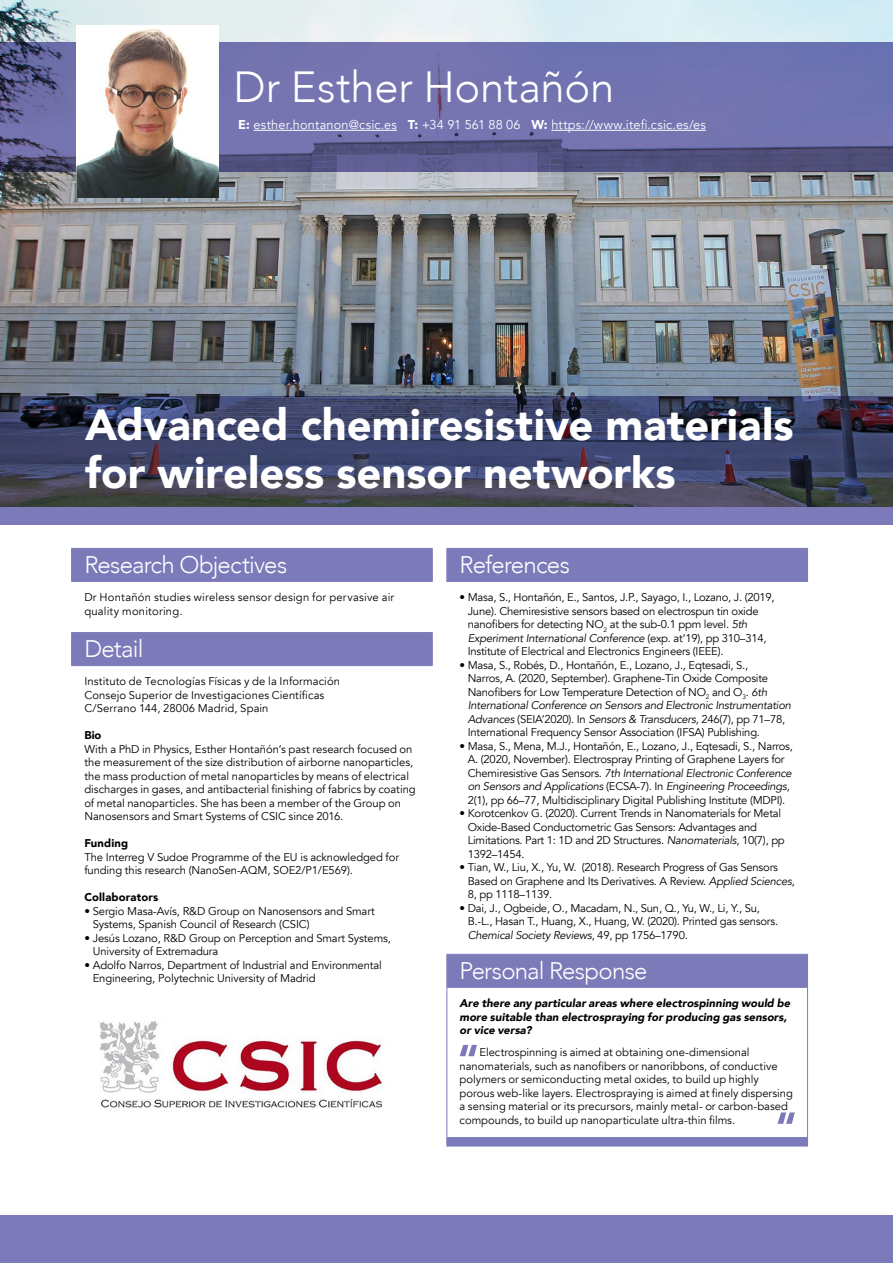
<style>
.page{position:relative;width:893px;height:1263px;background:#fff}
.page>*{position:absolute;margin:0;border:0;box-sizing:border-box;transform-origin:0 0}
.t1{font:900 43.5px/47.7px "Avenir";color:#fff}
.t2{font:300 43.5px "Avenir";letter-spacing:-.005em;color:#fff}
.t3{font:300 24px "Avenir";letter-spacing:-.03em;color:#fff}
.t4{font:12.75px "Avenir";letter-spacing:.015em;color:#fff}
.t5{font:11.25px/13.5px "Avenir";letter-spacing:-.01em;color:#000}
.t6{font:italic 900 11.25px/13.5px "Avenir";color:#000}
.t7{font:11.25px/13.5px "Avenir";letter-spacing:.01em;color:#000}
.t8{font:11.25px/13.5px "Avenir";letter-spacing:.02em;color:#000}
.t9{font:900 11.25px "Avenir";letter-spacing:.015em;color:#000}
.s1{font-weight:900}
.s2{font-style:italic}
</style>
<div class="page">
<img style="left:0;top:0;width:893px;height:396px">
<svg style="left:0;top:43px;width:893px;height:129px;background:#6a6ba4"></svg>
<svg style="left:0;top:396px;width:893px;height:111px;background:#3d4260"></svg>
<div style="left:0;top:1216px;width:893px;height:47px;background:#7c7ab9"></div>
<div style="left:0;top:507px;width:893px;height:17px;background:#7c7ab9"></div>
<hr style="left:254px;top:130px;width:143px;height:1px;background:#fff">
<hr style="left:551px;top:130px;width:155px;height:1px;background:#fff">
<img style="left:77px;top:25px;width:141px;height:173px">
<div style="left:72px;top:549px;width:360px;height:32px;background:#7c7ab9"></div>
<div style="left:72px;top:633px;width:360px;height:34px;background:#7c7ab9"></div>
<hr style="left:71px;top:549px;width:1px;height:32px;background:#7c7ab9">
<hr style="left:71px;top:548px;width:362px;height:1px;background:#7c7ab9">
<hr style="left:432px;top:549px;width:1px;height:32px;background:#7c7ab9">
<hr style="left:71px;top:581px;width:362px;height:1px;background:#7c7ab9">
<hr style="left:71px;top:633px;width:1px;height:32px;background:#7c7ab9">
<hr style="left:71px;top:632px;width:362px;height:1px;background:#7c7ab9">
<hr style="left:432px;top:633px;width:1px;height:32px;background:#7c7ab9">
<hr style="left:71px;top:665px;width:362px;height:1px;background:#7c7ab9">
<div style="left:447px;top:549px;width:360px;height:597px;background:#7c7ab9"></div>
<svg style="left:447px;top:582px;width:360px;height:555px"></svg>
<hr style="left:446px;top:549px;width:1px;height:32px;background:#7c7ab9">
<hr style="left:446px;top:548px;width:362px;height:1px;background:#7c7ab9">
<hr style="left:807px;top:549px;width:1px;height:32px;background:#7c7ab9">
<hr style="left:446px;top:581px;width:362px;height:1px;background:#7c7ab9">
<hr style="left:446px;top:955px;width:1px;height:32px;background:#7c7ab9">
<hr style="left:446px;top:954px;width:362px;height:1px;background:#7c7ab9">
<hr style="left:807px;top:955px;width:1px;height:32px;background:#7c7ab9">
<hr style="left:446px;top:988px;width:1px;height:149px;background:#7c7ab9">
<hr style="left:446px;top:987px;width:362px;height:1px;background:#7c7ab9">
<hr style="left:807px;top:988px;width:1px;height:149px;background:#7c7ab9">
<hr style="left:446px;top:1137px;width:362px;height:1px;background:#7c7ab9">
<hr style="left:446px;top:1146px;width:362px;height:1px;background:#7c7ab9">
<svg style="left:460px;top:1045px;width:17px;height:11px"></svg>
<svg style="left:777px;top:1112px;width:18px;height:12px"></svg>
<img style="left:100px;top:1021px;width:283px;height:87px">
<h1 class="t2" style="left:234px;top:62px;width:382px">Dr Esther Hontañón</h1>
<p class="t4" style="left:238px;top:117px;width:469px"><span class="s1">E:</span> esther.hontanon@csic.es <span class="s1">T:</span> +34 91 561 88 06 <span class="s1">W:</span> https://www.itefi.csic.es/es</p>
<h1 class="t1" style="left:85px;top:400px;width:710px">Advanced chemiresistive materials for wireless sensor networks</h1>
<h2 class="t3" style="left:84px;top:550px;width:204px">Research Objectives</h2>
<p class="t8" style="left:84px;top:591px;width:311px">Dr Hontañón studies wireless sensor design for pervasive air quality monitoring.</p>
<h2 class="t3" style="left:84px;top:634px;width:61px">Detail</h2>
<p class="t7" style="left:84px;top:675px;width:257px">Instituto de Tecnologías Físicas y de la Información<br>Consejo Superior de Investigaciones Científicas<br>C/Serrano 144, 28006 Madrid, Spain</p>
<p class="t9" style="left:84px;top:726px;width:19px">Bio</p>
<p class="t5" style="left:84px;top:742px;width:333px">With a PhD in Physics, Esther Hontañón’s past research focused on the measurement of the size distribution of airborne nanoparticles, the mass production of metal nanoparticles by means of electrical discharges in gases, and antibacterial finishing of fabrics by coating of metal nanoparticles. She has been a member of the Group on Nanosensors and Smart Systems of CSIC since 2016.</p>
<p class="t9" style="left:84px;top:834px;width:45px">Funding</p>
<p class="t5" style="left:84px;top:850px;width:316px">The Interreg V Sudoe Programme of the EU is acknowledged for funding this research (NanoSen-AQM, SOE2/P1/E569).</p>
<p class="t9" style="left:84px;top:888px;width:76px">Collaborators</p>
<p class="t5" style="left:93px;top:904px;width:283px;text-indent:-8px">• Sergio Masa-Avís, R&amp;D Group on Nanosensors and Smart<br>Systems, Spanish Council of Research (CSIC)</p>
<p class="t5" style="left:93px;top:931px;width:300px;text-indent:-8px">• Jesús Lozano, R&amp;D Group on Perception and Smart Systems,<br>University of Extremadura</p>
<p class="t5" style="left:93px;top:958px;width:291px;text-indent:-8px">• Adolfo Narros, Department of Industrial and Environmental<br>Engineering, Polytechnic University of Madrid</p>
<h2 class="t3" style="left:460px;top:550px;width:112px">References</h2>
<p class="t5" style="left:468px;top:591px;width:308px;text-indent:-8px">• Masa, S., Hontañón, E., Santos, J.P., Sayago, I., Lozano, J. (2019, June). Chemiresistive sensors based on electrospun tin oxide nanofibers for detecting NO<sub>2</sub> at the sub-0.1 ppm level. <span class="s2">5th Experiment International Conference</span> (exp. at’19), pp 310–314, Institute of Electrical and Electronics Engineers (IEEE).</p>
<p class="t5" style="left:468px;top:658px;width:325px;text-indent:-8px">• Masa, S., Robés, D., Hontañón, E., Lozano, J., Eqtesadi, S.,<br>Narros, A. (2020, September). Graphene-Tin Oxide Composite Nanofibers for Low Temperature Detection of NO<sub>2</sub> and O<sub>3</sub>. <span class="s2">6th International Conference on Sensors and Electronic Instrumentation Advances</span> (SEIA’2020). In <span class="s2">Sensors &amp; Transducers</span>, 246(7), pp 71–78, International Frequency Sensor Association (IFSA) Publishing.</p>
<p class="t5" style="left:468px;top:739px;width:327px;text-indent:-8px">• Masa, S., Mena, M.J., Hontañón, E., Lozano, J., Eqtesadi, S., Narros, A. (2020, November). Electrospray Printing of Graphene Layers for Chemiresistive Gas Sensors. <span class="s2">7th International Electronic Conference on Sensors and Applications</span> (ECSA-7). In <span class="s2">Engineering Proceedings</span>, 2(1), pp 66–77, Multidisciplinary Digital Publishing Institute (MDPI).</p>
<p class="t5" style="left:468px;top:807px;width:319px;text-indent:-8px">• Korotcenkov G. (2020). Current Trends in Nanomaterials for Metal Oxide-Based Conductometric Gas Sensors: Advantages and Limitations. Part 1: 1D and 2D Structures. <span class="s2">Nanomaterials</span>, 10(7), pp 1392–1454.</p>
<p class="t5" style="left:468px;top:861px;width:329px;text-indent:-8px">• Tian, W., Liu, X., Yu, W. (2018). Research Progress of Gas Sensors<br>Based on Graphene and Its Derivatives. A Review. <span class="s2">Applied Sciences</span>,<br>8, pp 1118–1139.</p>
<p class="t5" style="left:468px;top:901px;width:312px;text-indent:-8px">• Dai, J., Ogbeide, O., Macadam, N., Sun, Q., Yu, W., Li, Y., Su,<br>B.-L., Hasan T., Huang, X., Huang, W. (2020). Printed gas sensors.<br><span class="s2">Chemical Society Reviews</span>, 49, pp 1756–1790.</p>
<h2 class="t3" style="left:460px;top:956px;width:189px">Personal Response</h2>
<p class="t6" style="left:460px;top:996px;width:332px">Are there any particular areas where electrospinning would be more suitable than electrospraying for producing gas sensors, or vice versa?</p>
<p class="t5" style="left:460px;top:1046px;width:335px;text-indent:20px">Electrospinning is aimed at obtaining one-dimensional nanomaterials, such as nanofibers or nanoribbons, of conductive polymers or semiconducting metal oxides, to build up highly porous web-like layers. Electrospraying is aimed at finely dispersing a sensing material or its precursors, mainly metal- or carbon-based compounds, to build up nanoparticulate ultra-thin films.</p>
</div>
